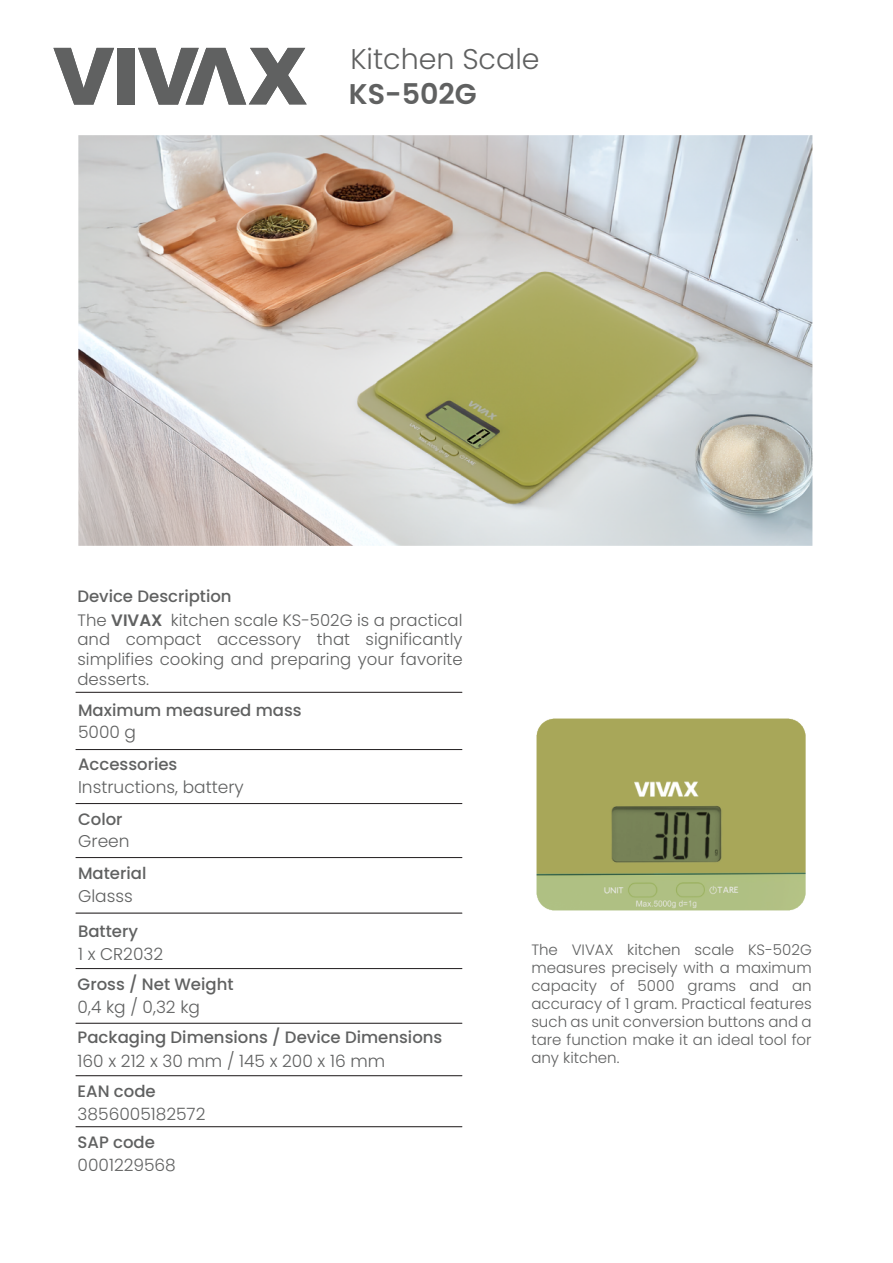
<style>
.page{position:relative;width:893px;height:1263px;background:#fff}
.page>*{position:absolute;margin:0;border:0;box-sizing:border-box;transform-origin:0 0}
.t1{font:300 28.5px "Poppins";color:#606161}
.t2{font:600 28.5px "Poppins";color:#606161}
.t3{font:300 16.95px "Poppins";color:#606161}
.t4{font:300 16.5px/19.8px "Poppins";color:#606161}
.t5{font:500 16.5px "Poppins";color:#606161}
.t6{font:300 15px/18px "Poppins";color:#606161;text-align:justify}
.s1{font-weight:500}
.s2{font-weight:600}
</style>
<div class="page">
<div style="left:117px;top:48px;width:17px;height:57px;background:#606161"></div>
<svg style="left:53px;top:48px;width:61px;height:57px"></svg>
<svg style="left:138px;top:48px;width:169px;height:57px"></svg>
<hr style="left:76px;top:692px;width:386px;height:1px;background:#231f20">
<hr style="left:76px;top:749px;width:386px;height:1px;background:#231f20">
<hr style="left:76px;top:803px;width:386px;height:1px;background:#231f20">
<hr style="left:76px;top:857px;width:386px;height:1px;background:#231f20">
<hr style="left:76px;top:913px;width:386px;height:1px;background:#231f20">
<hr style="left:76px;top:968px;width:386px;height:1px;background:#231f20">
<hr style="left:76px;top:1023px;width:386px;height:1px;background:#231f20">
<hr style="left:76px;top:1075px;width:386px;height:1px;background:#231f20">
<hr style="left:76px;top:1126px;width:386px;height:1px;background:#231f20">
<img style="left:78px;top:135px;width:734px;height:411px">
<img style="left:536px;top:719px;width:270px;height:192px">
<h1 class="t1" style="left:350px;top:42px;width:191px">Kitchen Scale</h1>
<h1 class="t2" style="left:349px;top:78px;width:129px">KS-502G</h1>
<p class="t4" style="left:77px;top:584px;width:387px;line-height:24px"><span class="s1">Device Description<br></span>The <span class="s2">VIVAX</span> kitchen scale KS-502G is a practical</p>
<p class="t4" style="left:78px;top:630px;width:387px;text-align:justify">and compact accessory that significantly simplifies cooking and preparing your favorite desserts.</p>
<p class="t5" style="left:78px;top:700px;width:225px">Maximum measured mass</p>
<p class="t3" style="left:78px;top:723px;width:60px">5000 g</p>
<p class="t5" style="left:78px;top:755px;width:101px">Accessories</p>
<p class="t3" style="left:78px;top:777px;width:167px">Instructions, battery</p>
<p class="t5" style="left:78px;top:809px;width:46px">Color</p>
<p class="t3" style="left:78px;top:832px;width:53px">Green</p>
<p class="t5" style="left:78px;top:864px;width:70px">Material</p>
<p class="t3" style="left:78px;top:886px;width:56px">Glasss</p>
<p class="t5" style="left:78px;top:922px;width:61px">Battery</p>
<p class="t3" style="left:78px;top:944px;width:87px">1 x CR2032</p>
<p class="t5" style="left:78px;top:974px;width:157px">Gross / Net Weight</p>
<p class="t3" style="left:78px;top:998px;width:124px">0,4 kg / 0,32 kg</p>
<p class="t5" style="left:78px;top:1028px;width:366px">Packaging Dimensions / Device Dimensions</p>
<p class="t3" style="left:78px;top:1051px;width:309px">160 x 212 x 30 mm / 145 x 200 x 16 mm</p>
<p class="t5" style="left:78px;top:1081px;width:80px">EAN code</p>
<p class="t3" style="left:78px;top:1104px;width:129px">3856005182572</p>
<p class="t5" style="left:78px;top:1133px;width:79px">SAP code</p>
<p class="t3" style="left:78px;top:1155px;width:100px">0001229568</p>
<p class="t6" style="left:531px;top:941px;width:282px">The VIVAX kitchen scale KS-502G measures precisely with a maximum capacity of 5000 grams and an accuracy of 1 gram. Practical features such as unit conversion buttons and a tare function make it an ideal tool for any kitchen.</p>
</div>
